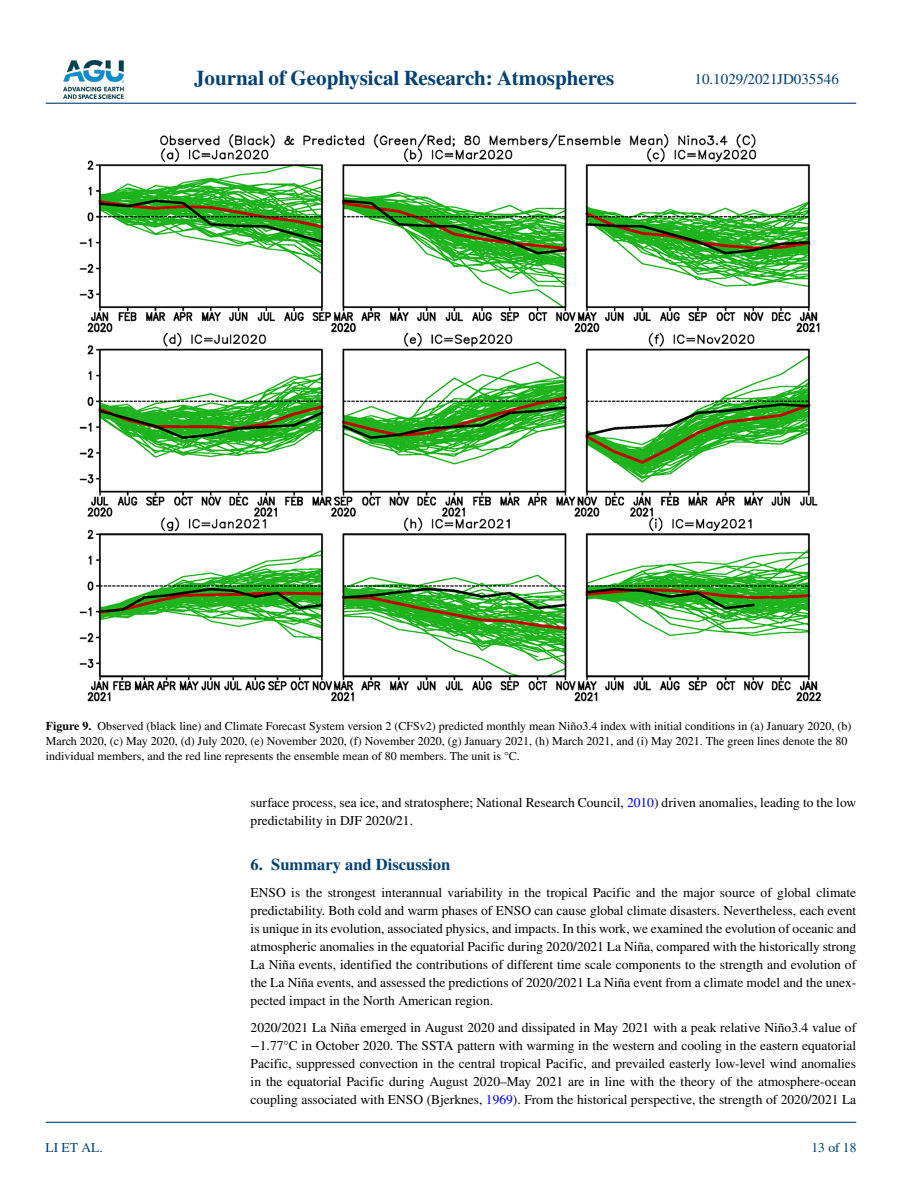
<style>
.page{position:relative;width:902px;height:1183px;background:#fff}
.page>*{position:absolute;margin:0;border:0;box-sizing:border-box;transform-origin:0 0}
.t1{font:700 21px "STIX";color:#004174}
.t2{font:700 16.5px "STIX";color:#004174}
.t3{font:15px "STIX";color:#004174}
.t4{font:13.5px/18px "STIX";color:#000;text-align:justify}
.t5{font:13.5px "STIX";color:#004174}
.t6{font:12px/15px "STIX";color:#000}
.s1{font-weight:700}
.s2{color:#00f}
</style>
<div class="page">
<img style="left:63px;top:60px;width:60px;height:39px">
<hr style="left:46px;top:103px;width:810px;height:1px;background:#004174">
<hr style="left:46px;top:1121px;width:810px;height:1px;background:#004174">
<img style="left:79px;top:134px;width:742px;height:567px">
<h1 class="t1" style="left:194px;top:66px;width:422px">Journal of Geophysical Research: Atmospheres</h1>
<p class="t3" style="left:694px;top:69px;width:146px">10.1029/2021JD035546</p>
<p class="t6" style="left:46px;top:719px;width:807px"><span class="s1">Figure 9.</span> Observed (black line) and Climate Forecast System version 2 (CFSv2) predicted monthly mean Niño3.4 index with initial conditions in (a) January 2020, (b)<br>March 2020, (c) May 2020, (d) July 2020, (e) November 2020, (f) November 2020, (g) January 2021, (h) March 2021, and (i) May 2021. The green lines denote the 80 individual members, and the red line represents the ensemble mean of 80 members. The unit is °C.</p>
<p class="t5" style="left:45px;top:1138px;width:59px">LI ET AL.</p>
<p class="t4" style="left:250px;top:793px;width:607px">surface process, sea ice, and stratosphere; National Research Council, <span class="s2">2010</span>) driven anomalies, leading to the low predictability in DJF 2020/21.</p>
<p class="t2" style="left:250px;top:854px;width:201px">6. Summary and Discussion</p>
<p class="t4" style="left:250px;top:883px;width:607px">ENSO is the strongest interannual variability in the tropical Pacific and the major source of global climate predictability. Both cold and warm phases of ENSO can cause global climate disasters. Nevertheless, each event is unique in its evolution, associated physics, and impacts. In this work, we examined the evolution of oceanic and atmospheric anomalies in the equatorial Pacific during 2020/2021 La Niña, compared with the historically strong La Niña events, identified the contributions of different time scale components to the strength and evolution of the La Niña events, and assessed the predictions of 2020/2021 La Niña event from a climate model and the unex&shy;pected impact in the North American region.</p>
<p class="t4" style="left:250px;top:1018px;width:607px">2020/2021 La Niña emerged in August 2020 and dissipated in May 2021 with a peak relative Niño3.4 value of −1.77°C in October 2020. The SSTA pattern with warming in the western and cooling in the eastern equatorial Pacific, suppressed convection in the central tropical Pacific, and prevailed easterly low-level wind anomalies in the equatorial Pacific during August 2020–May 2021 are in line with the theory of the atmosphere-ocean coupling associated with ENSO (Bjerknes, <span class="s2">1969</span>). From the historical perspective, the strength of 2020/2021 La</p>
<p class="t5" style="left:811px;top:1138px;width:46px">13 of 18</p>
</div>
